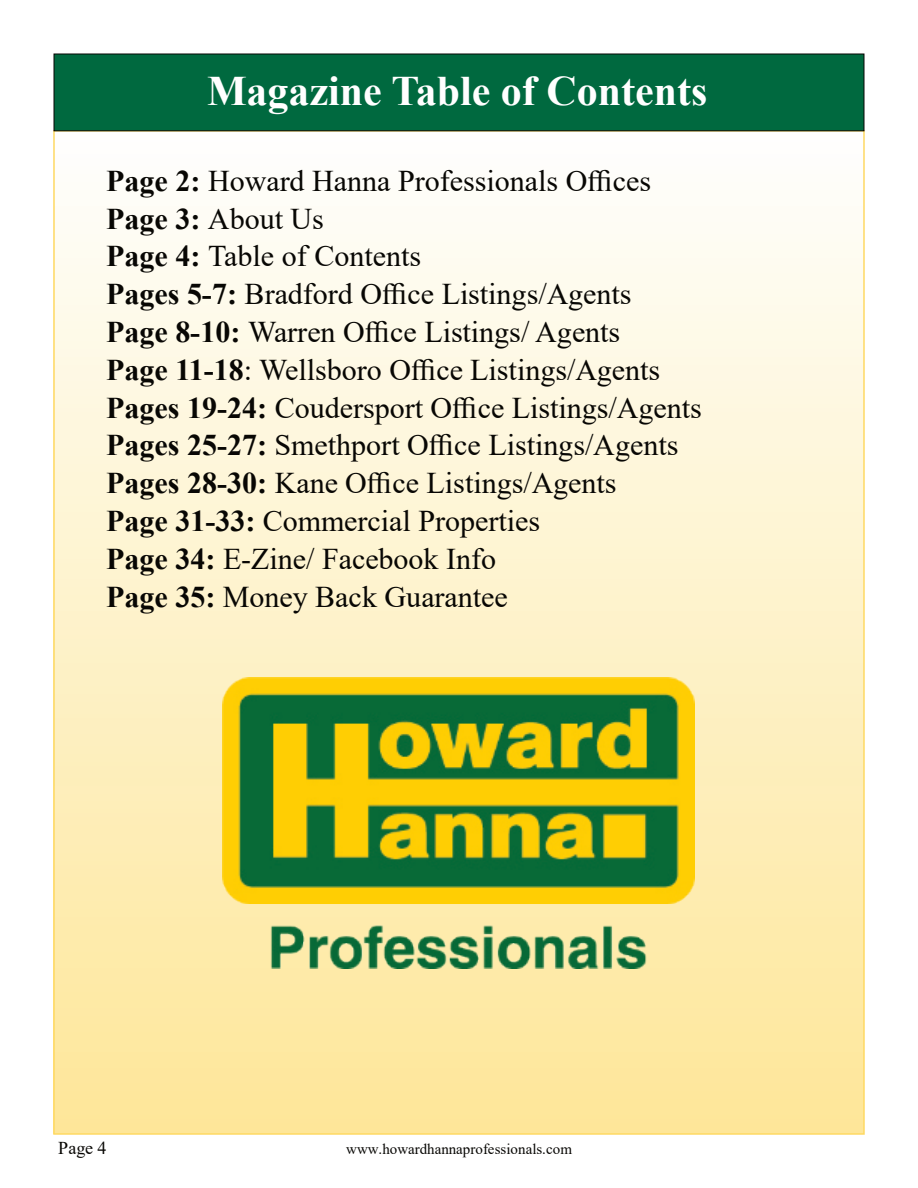
<style>
.page{position:relative;width:918px;height:1188px;background:#fff}
.page>*{position:absolute;margin:0;border:0;box-sizing:border-box;transform-origin:0 0}
.t1{font:700 42px "Times New Roman";color:#fff}
.t2{font:30.15px "Times New Roman";color:#080704}
.t3{font:30px/37.8px "Times New Roman";color:#080704}
.t4{font:18px "Times New Roman";color:#080704}
.t5{font:15px "Times New Roman";color:#080704}
.s1{font-weight:700}
</style>
<div class="page">
<div style="left:54px;top:131px;width:810px;height:1003px;background:linear-gradient(to bottom,#fefefd,#fee697)"></div>
<img style="left:223px;top:677px;width:471px;height:291px">
<div style="left:54px;top:54px;width:810px;height:77px;background:#00693f;border:1px solid #080704"></div>
<h1 class="t1" style="left:207px;top:77px;width:502px">Magazine Table of Contents</h1>
<p class="t3" style="left:106px;top:165px;width:597px"><span class="s1">Page 2:</span> Howard Hanna Professionals Offices <span class="s1">Page 3:</span> About Us<br><span class="s1">Page 4:</span> Table of Contents<br><span class="s1">Pages 5-7:</span> Bradford Office Listings/Agents<br><span class="s1">Page 8-10:</span> Warren Office Listings/ Agents<br><span class="s1">Page 11-18</span>: Wellsboro Office Listings/Agents <span class="s1">Pages 19-24:</span> Coudersport Office Listings/Agents <span class="s1">Pages 25-27:</span> Smethport Office Listings/Agents <span class="s1">Pages 28-30:</span> Kane Office Listings/Agents<br><span class="s1">Page 31-33:</span> Commercial Properties<br><span class="s1">Page 34:</span> E-Zine/ Facebook Info</p>
<p class="t2" style="left:106px;top:586px;width:403px"><span class="s1">Page 35:</span> Money Back Guarantee</p>
<p class="t4" style="left:58px;top:1141px;width:50px">Page 4</p>
<p class="t5" style="left:346px;top:1143px;width:227px">www.howardhannaprofessionals.com</p>
</div>
